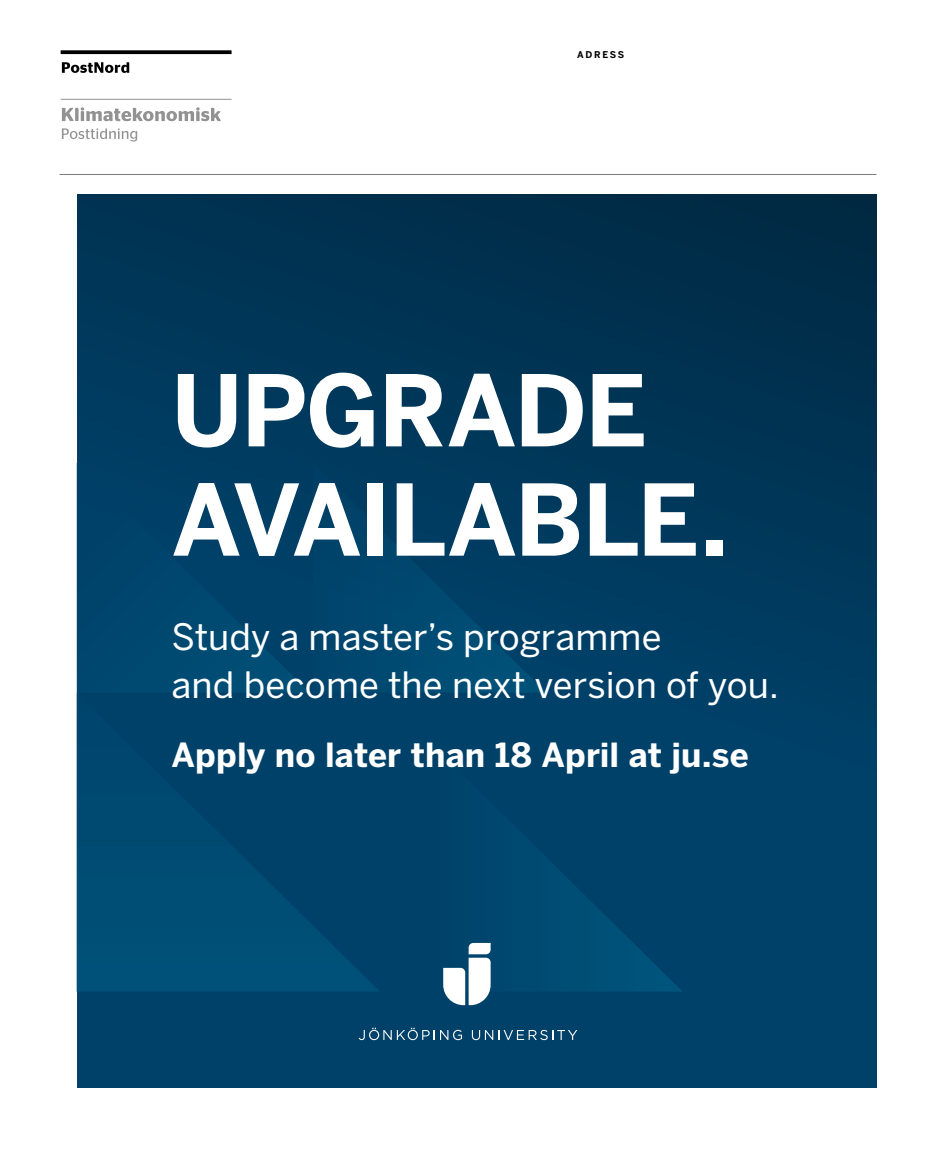
<style>
.page{position:relative;width:936px;height:1149px;background:#fff}
.page>*{position:absolute;margin:0;border:0;box-sizing:border-box;transform-origin:0 0}
.t1{font:700 97.65px/109.2px "Benton Sans";letter-spacing:-.02em;color:#fff}
.t2{font:36px/48px "Benton Sans";color:#fff}
.t3{font:700 33px "Benton Sans";letter-spacing:.005em;color:#fff}
.t4{font:700 9.3px "Benton Sans";letter-spacing:.18em;color:#000}
</style>
<div class="page">
<div style="left:77px;top:194px;width:799px;height:892px;background:linear-gradient(to bottom,#00314f,#004570)"></div>
<svg style="left:77px;top:462px;width:233px;height:230px;background:#00436a"></svg>
<svg style="left:313px;top:462px;width:233px;height:230px;background:#004268"></svg>
<svg style="left:77px;top:692px;width:302px;height:299px;background:#00466e"></svg>
<svg style="left:379px;top:692px;width:303px;height:299px;background:#00436b"></svg>
<hr style="left:60px;top:174px;width:816px;height:1px;background:#797979">
<svg style="left:443px;top:942px;width:48px;height:62px"></svg>
<svg style="left:358px;top:1027px;width:104px;height:12px"></svg>
<svg style="left:472px;top:1029px;width:105px;height:10px"></svg>
<svg style="left:61px;top:50px;width:170px;height:4px"></svg>
<svg style="left:62px;top:62px;width:67px;height:11px"></svg>
<svg style="left:62px;top:128px;width:75px;height:13px"></svg>
<svg style="left:62px;top:107px;width:159px;height:14px"></svg>
<hr style="left:61px;top:99px;width:170px;height:1px;background:#929292">
<p class="t4" style="left:577px;top:49px;width:48px">ADRESS</p>
<h1 class="t1" style="left:171px;top:355px;width:558px">UPGRADE<br>AVAILABLE.</h1>
<p class="t2" style="left:171px;top:611px;width:608px">Study a master’s programme<br>and become the next version of you.</p>
<p class="t3" style="left:171px;top:735px;width:578px">Apply no later than 18 April at ju.se</p>
</div>
